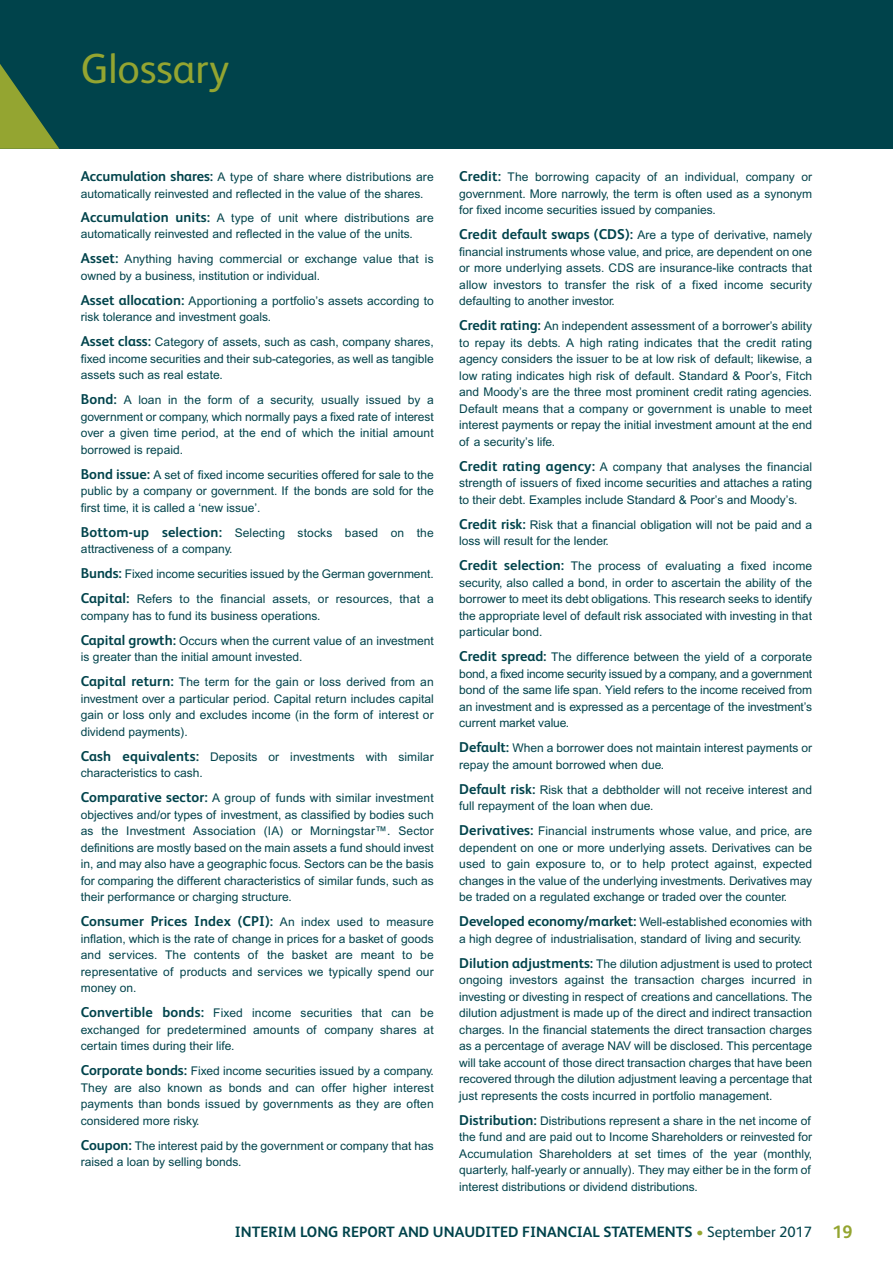
<style>
.page{position:relative;width:893px;height:1263px;background:#fff}
.page>*{position:absolute;margin:0;border:0;box-sizing:border-box;transform-origin:0 0}
.t1{font:42px "FS Albert";color:#94a531}
.t2{font:700 15px "FS Albert";color:#00434b}
.t3{font:700 14.25px "FS Albert";letter-spacing:.01em;color:#00434b}
.t4{font:12px/16.5px "Arial";color:#00434b;text-align:justify}
.s1{font-family:"FS Albert";font-weight:700;font-size:14.25px}
.s2{font-family:"Arial";font-weight:400;font-size:12px}
.s3{font-weight:400;color:#94a531}
.s4{font-weight:400}
.s5{font-size:18px;color:#94a531}
</style>
<div class="page">
<div style="left:0;top:0;width:893px;height:149px;background:#00434b"></div>
<svg style="left:0;top:64px;width:59px;height:85px"></svg>
<h1 class="t1" style="left:81px;top:54px;width:150px">Glossary</h1>
<p class="t4" style="left:81px;top:170px;width:354px"><span class="s1">Accumulation shares:</span> A type of share where distributions are automatically reinvested and reflected in the value of the shares.</p>
<p class="t4" style="left:81px;top:211px;width:354px;line-height:16px"><span class="s1">Accumulation units:</span> A type of unit where distributions are automatically reinvested and reflected in the value of the units.</p>
<p class="t4" style="left:81px;top:252px;width:354px"><span class="s1">Asset:</span> Anything having commercial or exchange value that is owned by a business, institution or individual.</p>
<p class="t4" style="left:81px;top:293px;width:354px"><span class="s1">Asset allocation:</span> Apportioning a portfolio’s assets according to risk tolerance and investment goals.</p>
<p class="t4" style="left:81px;top:335px;width:354px"><span class="s1">Asset class:</span> Category of assets, such as cash, company shares, fixed income securities and their sub-categories, as well as tangible assets such as real estate.</p>
<p class="t4" style="left:81px;top:393px;width:354px"><span class="s1">Bond:</span> A loan in the form of a security, usually issued by a government or company, which normally pays a fixed rate of interest over a given time period, at the end of which the initial amount borrowed is repaid.</p>
<p class="t4" style="left:81px;top:467px;width:354px"><span class="s1">Bond issue:</span> A set of fixed income securities offered for sale to the public by a company or government. If the bonds are sold for the first time, it is called a ‘new issue’.</p>
<p class="t4" style="left:81px;top:525px;width:354px"><span class="s1">Bottom-up selection:</span> Selecting stocks based on the attractiveness of a company.</p>
<p class="t4" style="left:81px;top:563px;width:354px;line-height:25px"><span class="s1">Bunds:</span> Fixed income securities issued by the German government.<br><span class="s1">Capital:</span> Refers to the financial assets, or resources, that a</p>
<p class="t4" style="left:81px;top:604px;width:354px;line-height:25px">company has to fund its business operations.<br><span class="s1">Capital growth:</span> Occurs when the current value of an investment</p>
<p class="t4" style="left:81px;top:646px;width:354px;line-height:25px">is greater than the initial amount invested.<br><span class="s1">Capital return:</span> The term for the gain or loss derived from an</p>
<p class="t4" style="left:81px;top:691px;width:354px">investment over a particular period. Capital return includes capital gain or loss only and excludes income (in the form of interest or dividend payments).</p>
<p class="t4" style="left:81px;top:749px;width:354px"><span class="s1">Cash equivalents:</span> Deposits or investments with similar characteristics to cash.</p>
<p class="t4" style="left:81px;top:791px;width:354px"><span class="s1">Comparative sector:</span> A group of funds with similar investment objectives and/or types of investment, as classified by bodies such as the Investment Association (IA) or Morningstar™. Sector definitions are mostly based on the main assets a fund should invest in, and may also have a geographic focus. Sectors can be the basis for comparing the different characteristics of similar funds, such as their performance or charging structure.</p>
<p class="t3" style="left:81px;top:916px;width:354px">Consumer Prices Index (CPI): <span class="s2">An index used to measure</span></p>
<p class="t4" style="left:81px;top:931px;width:354px">inflation, which is the rate of change in prices for a basket of goods and services. The contents of the basket are meant to be representative of products and services we typically spend our money on.</p>
<p class="t4" style="left:81px;top:1006px;width:354px"><span class="s1">Convertible bonds:</span> Fixed income securities that can be exchanged for predetermined amounts of company shares at certain times during their life.</p>
<p class="t4" style="left:81px;top:1064px;width:354px"><span class="s1">Corporate bonds:</span> Fixed income securities issued by a company.<br>They are also known as bonds and can offer higher interest payments than bonds issued by governments as they are often considered more risky.</p>
<p class="t4" style="left:81px;top:1138px;width:354px"><span class="s1">Coupon:</span> The interest paid by the government or company that has raised a loan by selling bonds.</p>
<p class="t4" style="left:459px;top:170px;width:354px"><span class="s1">Credit:</span> The borrowing capacity of an individual, company or government. More narrowly, the term is often used as a synonym for fixed income securities issued by companies.</p>
<p class="t4" style="left:459px;top:228px;width:354px"><span class="s1">Credit default swaps (CDS):</span> Are a type of derivative, namely financial instruments whose value, and price, are dependent on one or more underlying assets. CDS are insurance-like contracts that allow investors to transfer the risk of a fixed income security defaulting to another investor.</p>
<p class="t4" style="left:459px;top:319px;width:354px"><span class="s1">Credit rating:</span> An independent assessment of a borrower’s ability to repay its debts. A high rating indicates that the credit rating agency considers the issuer to be at low risk of default; likewise, a low rating indicates high risk of default. Standard &amp; Poor’s, Fitch and Moody’s are the three most prominent credit rating agencies.<br>Default means that a company or government is unable to meet interest payments or repay the initial investment amount at the end of a security’s life.</p>
<p class="t4" style="left:459px;top:459px;width:354px"><span class="s1">Credit rating agency:</span> A company that analyses the financial strength of issuers of fixed income securities and attaches a rating to their debt. Examples include Standard &amp; Poor’s and Moody’s.</p>
<p class="t4" style="left:459px;top:517px;width:354px"><span class="s1">Credit risk:</span> Risk that a financial obligation will not be paid and a loss will result for the lender.</p>
<p class="t4" style="left:459px;top:559px;width:354px"><span class="s1">Credit selection:</span> The process of evaluating a fixed income security, also called a bond, in order to ascertain the ability of the borrower to meet its debt obligations. This research seeks to identify the appropriate level of default risk associated with investing in that particular bond.</p>
<p class="t4" style="left:459px;top:650px;width:354px"><span class="s1">Credit spread:</span> The difference between the yield of a corporate bond, a fixed income security issued by a company, and a government bond of the same life span. Yield refers to the income received from an investment and is expressed as a percentage of the investment’s current market value.</p>
<p class="t4" style="left:459px;top:741px;width:354px"><span class="s1">Default:</span> When a borrower does not maintain interest payments or repay the amount borrowed when due.</p>
<p class="t4" style="left:459px;top:782px;width:354px"><span class="s1">Default risk:</span> Risk that a debtholder will not receive interest and full repayment of the loan when due.</p>
<p class="t4" style="left:459px;top:824px;width:354px"><span class="s1">Derivatives:</span> Financial instruments whose value, and price, are dependent on one or more underlying assets. Derivatives can be used to gain exposure to, or to help protect against, expected changes in the value of the underlying investments. Derivatives may be traded on a regulated exchange or traded over the counter.</p>
<p class="t4" style="left:459px;top:915px;width:354px"><span class="s1">Developed economy/market:</span> Well-established economies with a high degree of industrialisation, standard of living and security.</p>
<p class="t4" style="left:459px;top:956px;width:354px"><span class="s1">Dilution adjustments:</span> The dilution adjustment is used to protect ongoing investors against the transaction charges incurred in investing or divesting in respect of creations and cancellations. The dilution adjustment is made up of the direct and indirect transaction charges. In the financial statements the direct transaction charges as a percentage of average NAV will be disclosed. This percentage will take account of those direct transaction charges that have been recovered through the dilution adjustment leaving a percentage that just represents the costs incurred in portfolio management.</p>
<p class="t4" style="left:459px;top:1113px;width:354px"><span class="s1">Distribution:</span> Distributions represent a share in the net income of the fund and are paid out to Income Shareholders or reinvested for Accumulation Shareholders at set times of the year (monthly, quarterly, half-yearly or annually). They may either be in the form of interest distributions or dividend distributions.</p>
<p class="t2" style="left:235px;top:1227px;width:619px">INTERIM LONG REPORT AND UNAUDITED FINANCIAL STATEMENTS <span class="s3">•</span> <span class="s4">September 2017</span> <span class="s5">19</span></p>
</div>
